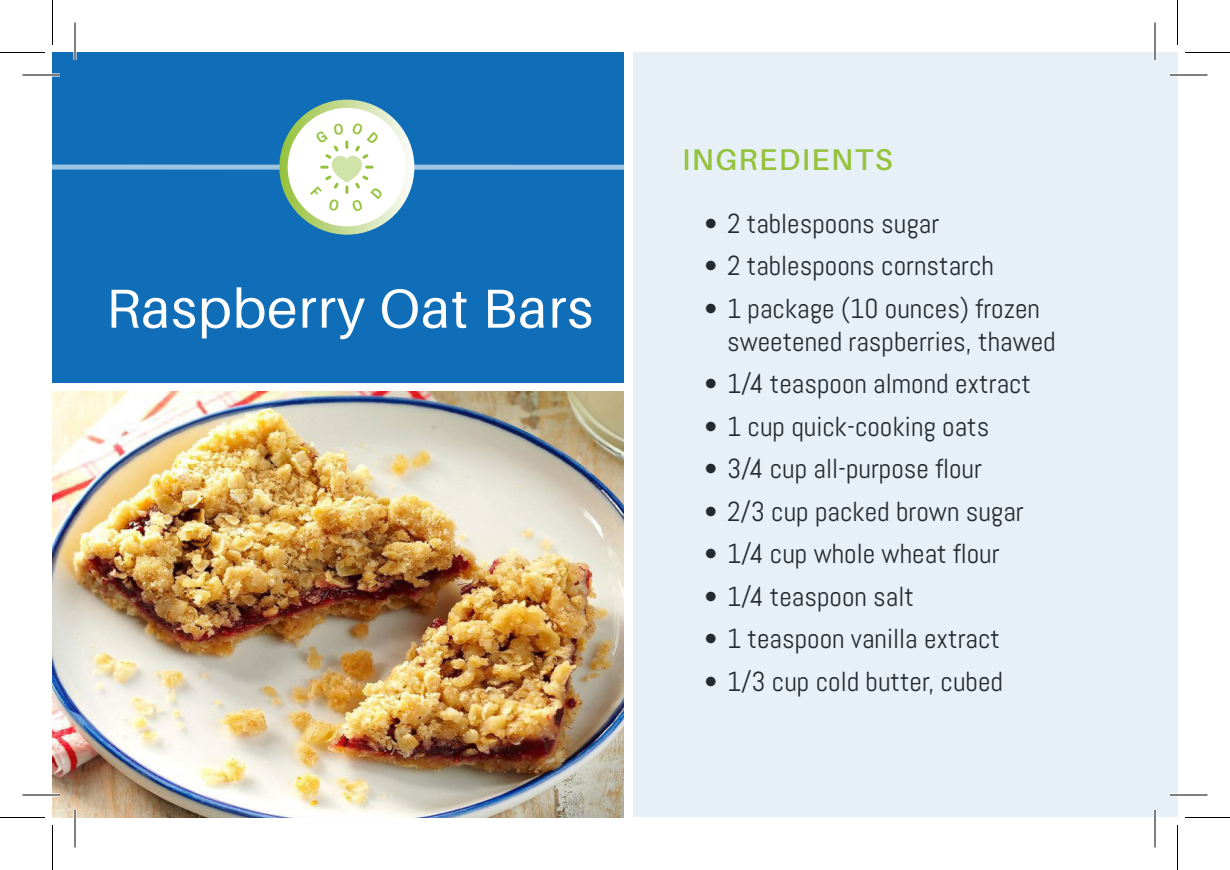
<style>
.page{position:relative;width:1230px;height:870px;background:#fff}
.page>*{position:absolute;margin:0;border:0;box-sizing:border-box;transform-origin:0 0}
.t1{font:55px "Aileron";letter-spacing:.02em;color:#fff}
.t2{font:600 30px "Aileron";letter-spacing:.05em;color:#95c23c}
.t3{font:27.5px/33px "Abel";color:#232a30}
</style>
<div class="page">
<div style="left:52px;top:52px;width:572px;height:331px;background:#106db7"></div>
<div style="left:633px;top:52px;width:545px;height:766px;background:#e7f0f7"></div>
<img style="left:52px;top:392px;width:572px;height:426px">
<div style="left:52px;top:165px;width:572px;height:5px;background:#9fc4e2"></div>
<svg style="left:279px;top:100px;width:135px;height:135px;background:#c3da9a"></svg>
<div style="left:288px;top:108px;width:118px;height:118px;background:#fff;border-radius:50%"></div>
<svg style="left:22px;top:73px;width:38px;height:4px"></svg>
<svg style="left:1170px;top:73px;width:38px;height:4px"></svg>
<svg style="left:22px;top:793px;width:38px;height:4px"></svg>
<svg style="left:1170px;top:793px;width:38px;height:4px"></svg>
<svg style="left:73px;top:22px;width:4px;height:38px"></svg>
<svg style="left:73px;top:810px;width:4px;height:38px"></svg>
<svg style="left:1153px;top:22px;width:4px;height:38px"></svg>
<svg style="left:1153px;top:810px;width:4px;height:38px"></svg>
<hr style="left:22px;top:75px;width:38px;height:1px;background:#000">
<hr style="left:1170px;top:75px;width:38px;height:1px;background:#000">
<hr style="left:22px;top:795px;width:38px;height:1px;background:#000">
<hr style="left:1170px;top:795px;width:38px;height:1px;background:#000">
<hr style="left:75px;top:22px;width:1px;height:38px;background:#000">
<hr style="left:75px;top:810px;width:1px;height:38px;background:#000">
<hr style="left:1155px;top:22px;width:1px;height:38px;background:#000">
<hr style="left:1155px;top:810px;width:1px;height:38px;background:#000">
<hr style="left:0;top:52px;width:45px;height:1px;background:#000">
<hr style="left:1185px;top:52px;width:45px;height:1px;background:#000">
<hr style="left:0;top:817px;width:45px;height:1px;background:#000">
<hr style="left:1185px;top:817px;width:45px;height:1px;background:#000">
<hr style="left:52px;top:0;width:1px;height:45px;background:#000">
<hr style="left:52px;top:825px;width:1px;height:45px;background:#000">
<hr style="left:1177px;top:0;width:1px;height:45px;background:#000">
<hr style="left:1177px;top:825px;width:1px;height:45px;background:#000">
<svg style="left:320px;top:140px;width:54px;height:54px"></svg>
<p class="t1" style="left:106px;top:278px;width:488px">Raspberry Oat Bars</p>
<p class="t2" style="left:682px;top:143px;width:212px">INGREDIENTS</p>
<p class="t3" style="left:705px;top:207px;width:236px">• 2 tablespoons sugar</p>
<p class="t3" style="left:705px;top:249px;width:291px">• 2 tablespoons cornstarch</p>
<p class="t3" style="left:727px;top:292px;width:330px;text-indent:-22px">• 1 package (10 ounces) frozen sweetened raspberries, thawed</p>
<p class="t3" style="left:705px;top:367px;width:328px">• 1/4 teaspoon almond extract</p>
<p class="t3" style="left:705px;top:410px;width:286px">• 1 cup quick-cooking oats</p>
<p class="t3" style="left:705px;top:452px;width:279px">• 3/4 cup all-purpose flour</p>
<p class="t3" style="left:705px;top:495px;width:321px">• 2/3 cup packed brown sugar</p>
<p class="t3" style="left:705px;top:537px;width:297px">• 1/4 cup whole wheat flour</p>
<p class="t3" style="left:705px;top:580px;width:211px">• 1/4 teaspoon salt</p>
<p class="t3" style="left:705px;top:622px;width:297px">• 1 teaspoon vanilla extract</p>
<p class="t3" style="left:705px;top:665px;width:300px">• 1/3 cup cold butter, cubed</p>
</div>
